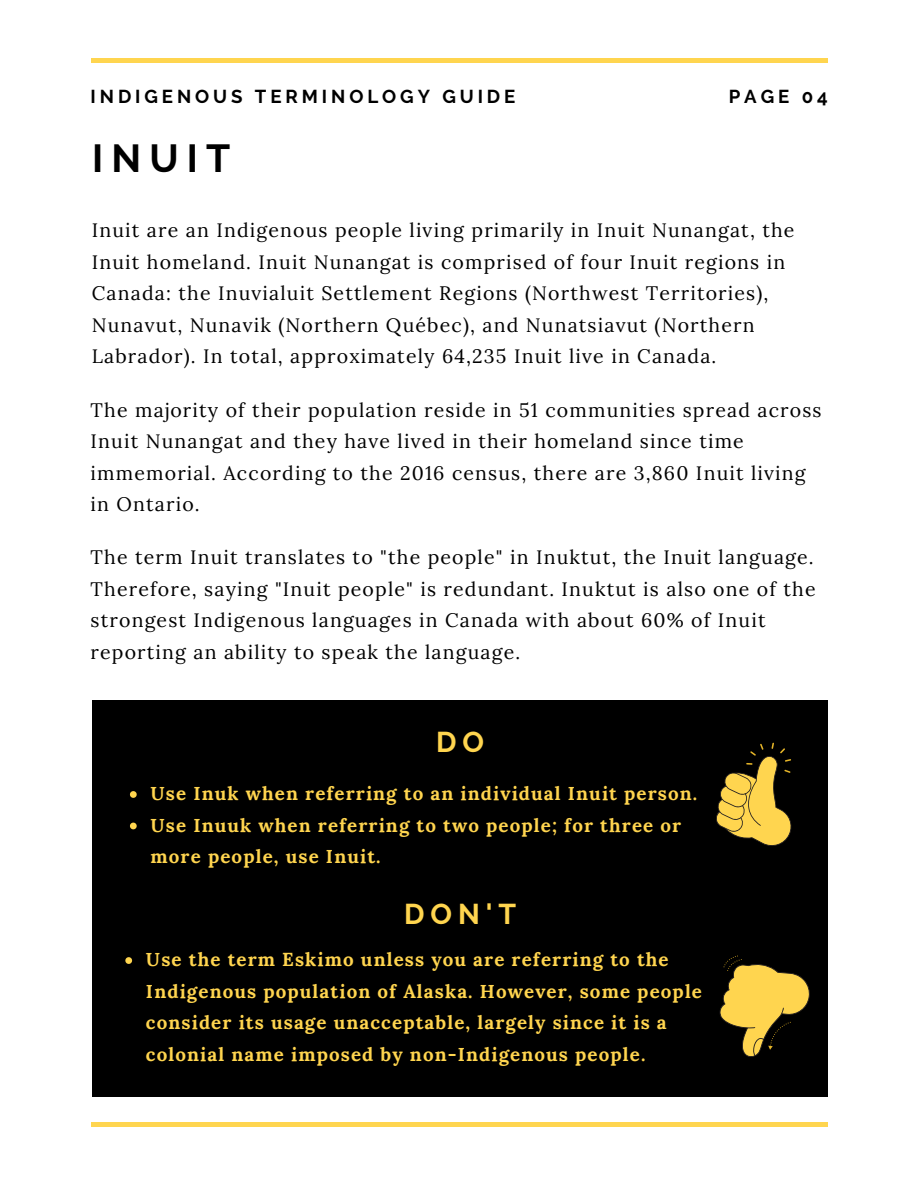
<style>
.page{position:relative;width:918px;height:1188px;background:#fff}
.page>*{position:absolute;margin:0;border:0;box-sizing:border-box;transform-origin:0 0}
.t1{font:700 39px "Raleway";letter-spacing:.21em;color:#000}
.t2{font:700 28.5px "Raleway";color:#ffd54f}
.t3{font:19.5px/31.5px "Lora";letter-spacing:.06em;color:#000}
.t4{font:700 18.75px/31.5px "Lora";letter-spacing:.06em;color:#ffd54f}
.t5{font:700 18.6px "Raleway";letter-spacing:.21em;color:#000}
</style>
<div class="page">
<hr style="left:91px;top:59px;width:736px;height:3px;background:#ffd54f">
<hr style="left:91px;top:1123px;width:736px;height:3px;background:#ffd54f">
<div style="left:92px;top:700px;width:736px;height:396px;background:#000"></div>
<svg style="left:716px;top:743px;width:76px;height:103px"></svg>
<svg style="left:130px;top:791px;width:7px;height:7px"></svg>
<svg style="left:130px;top:823px;width:7px;height:6px"></svg>
<svg style="left:125px;top:957px;width:7px;height:7px"></svg>
<svg style="left:719px;top:956px;width:91px;height:101px"></svg>
<p class="t5" style="left:91px;top:85px;width:426px">INDIGENOUS TERMINOLOGY GUIDE</p>
<h1 class="t1" style="left:92px;top:135px;width:140px">INUIT</h1>
<p class="t5" style="left:729px;top:85px;width:101px">PAGE 04</p>
<p class="t3" style="left:92px;top:215px;width:704px">Inuit are an Indigenous people living primarily in Inuit Nunangat, the Inuit homeland. Inuit Nunangat is comprised of four Inuit regions in Canada: the Inuvialuit Settlement Regions (Northwest Territories), Nunavut, Nunavik (Northern Québec), and Nunatsiavut (Northern Labrador). In total, approximately 64,235 Inuit live in Canada.</p>
<p class="t3" style="left:91px;top:394px;width:733px">The majority of their population reside in 51 communities spread across Inuit Nunangat and they have lived in their homeland since time immemorial. According to the 2016 census, there are 3,860 Inuit living in Ontario.</p>
<p class="t3" style="left:91px;top:542px;width:726px">The term Inuit translates to "the people" in Inuktut, the Inuit language.<br>Therefore, saying "Inuit people" is redundant. Inuktut is also one of the strongest Indigenous languages in Canada with about 60% of Inuit reporting an ability to speak the language.</p>
<p class="t2" style="left:436px;top:725px;width:50px">DO</p>
<p class="t4" style="left:151px;top:777px;width:548px">Use Inuk when referring to an individual Inuit person.<br>Use Inuuk when referring to two people; for three or more people, use Inuit.</p>
<p class="t2" style="left:404px;top:897px;width:114px">DON'T</p>
<p class="t4" style="left:146px;top:944px;width:558px">Use the term Eskimo unless you are referring to the Indigenous population of Alaska. However, some people consider its usage unacceptable, largely since it is a colonial name imposed by non-Indigenous people.</p>
</div>
